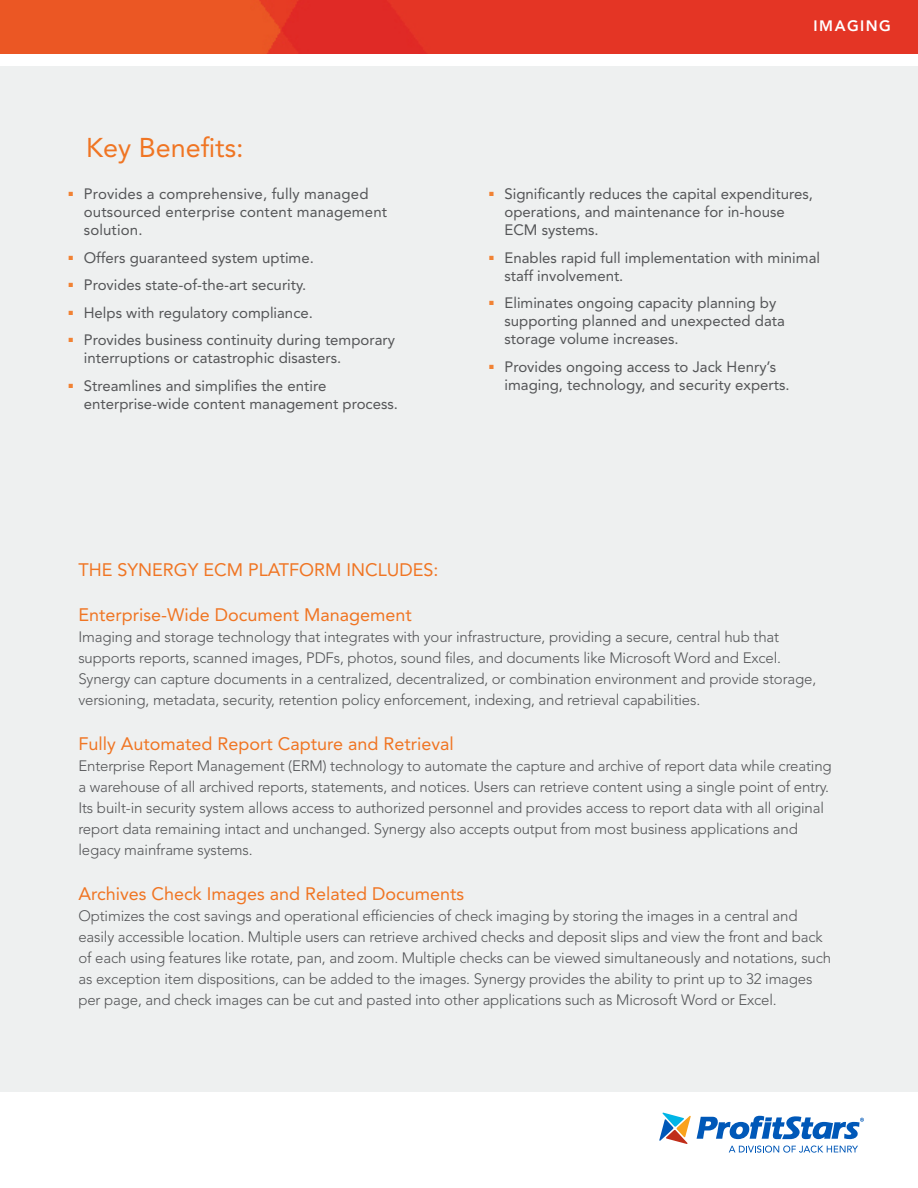
<style>
.page{position:relative;width:918px;height:1188px;background:#fff}
.page>*{position:absolute;margin:0;border:0;box-sizing:border-box;transform-origin:0 0}
.PAGE_2_TITLE{font:27px "Avenir LT Std";color:#f07523}
.TEXT_HEADLINE{font:18px "Avenir LT Std";color:#f07523}
.BODY_TEXT{font:300 15px/21px "Avenir LT Std";letter-spacing:-.01em;color:#545557}
.t1{font:15px/18px "Avenir LT Std";color:#545557}
.t2{font:800 15px "Avenir LT Std";letter-spacing:.1em;color:#fff}
</style>
<div class="page">
<div style="left:0;top:66px;width:918px;height:1026px;background:#eef0f0"></div>
<img style="left:0;top:0;width:918px;height:54px">
<svg style="left:697px;top:1116px;width:167px;height:23px"></svg>
<svg style="left:659px;top:1112px;width:32px;height:32px"></svg>
<svg style="left:729px;top:1146px;width:129px;height:7px"></svg>
<p class="PAGE_2_TITLE" style="left:86px;top:132px;width:159px">Key Benefits:</p>
<p class="t1" style="left:84px;top:185px;width:305px;text-indent:-15px"><sup>■</sup> Provides a comprehensive, fully managed outsourced enterprise content management solution.</p>
<p class="t1" style="left:69px;top:249px;width:247px"><sup>■</sup> Offers guaranteed system uptime.</p>
<p class="t1" style="left:69px;top:276px;width:239px"><sup>■</sup> Provides state-of-the-art security.</p>
<p class="t1" style="left:69px;top:304px;width:246px"><sup>■</sup> Helps with regulatory compliance.</p>
<p class="t1" style="left:84px;top:331px;width:313px;text-indent:-15px"><sup>■</sup> Provides business continuity during temporary interruptions or catastrophic disasters.</p>
<p class="t1" style="left:84px;top:376px;width:316px;text-indent:-15px"><sup>■</sup> Streamlines and simplifies the entire enterprise-wide content management process.</p>
<p class="t2" style="left:814px;top:17px;width:79px">IMAGING</p>
<p class="t1" style="left:505px;top:185px;width:310px;text-indent:-15px"><sup>■</sup> Significantly reduces the capital expenditures, operations, and maintenance for in-house<br>ECM systems.</p>
<p class="t1" style="left:505px;top:249px;width:317px;text-indent:-15px"><sup>■</sup> Enables rapid full implementation with minimal staff involvement.</p>
<p class="t1" style="left:505px;top:294px;width:282px;text-indent:-15px"><sup>■</sup> Eliminates ongoing capacity planning by supporting planned and unexpected data storage volume increases.</p>
<p class="t1" style="left:505px;top:358px;width:287px;text-indent:-15px"><sup>■</sup> Provides ongoing access to Jack Henry’s imaging, technology, and security experts.</p>
<p class="TEXT_HEADLINE" style="left:78px;top:560px;width:362px">THE SYNERGY ECM PLATFORM INCLUDES:</p>
<p class="TEXT_HEADLINE" style="left:78px;top:605px;width:335px">Enterprise-Wide Document Management</p>
<p class="BODY_TEXT" style="left:78px;top:627px;width:739px">Imaging and storage technology that integrates with your infrastructure, providing a secure, central hub that supports reports, scanned images, PDFs, photos, sound files, and documents like Microsoft Word and Excel.<br>Synergy can capture documents in a centralized, decentralized, or combination environment and provide storage, versioning, metadata, security, retention policy enforcement, indexing, and retrieval capabilities.</p>
<p class="TEXT_HEADLINE" style="left:78px;top:734px;width:377px">Fully Automated Report Capture and Retrieval</p>
<p class="BODY_TEXT" style="left:78px;top:756px;width:755px">Enterprise Report Management (ERM) technology to automate the capture and archive of report data while creating a warehouse of all archived reports, statements, and notices. Users can retrieve content using a single point of entry.<br>Its built-in security system allows access to authorized personnel and provides access to report data with all original report data remaining intact and unchanged. Synergy also accepts output from most business applications and legacy mainframe systems.</p>
<p class="TEXT_HEADLINE" style="left:78px;top:884px;width:387px">Archives Check Images and Related Documents</p>
<p class="BODY_TEXT" style="left:78px;top:906px;width:754px">Optimizes the cost savings and operational efficiencies of check imaging by storing the images in a central and easily accessible location. Multiple users can retrieve archived checks and deposit slips and view the front and back of each using features like rotate, pan, and zoom. Multiple checks can be viewed simultaneously and notations, such as exception item dispositions, can be added to the images. Synergy provides the ability to print up to 32 images per page, and check images can be cut and pasted into other applications such as Microsoft Word or Excel.</p>
</div>
